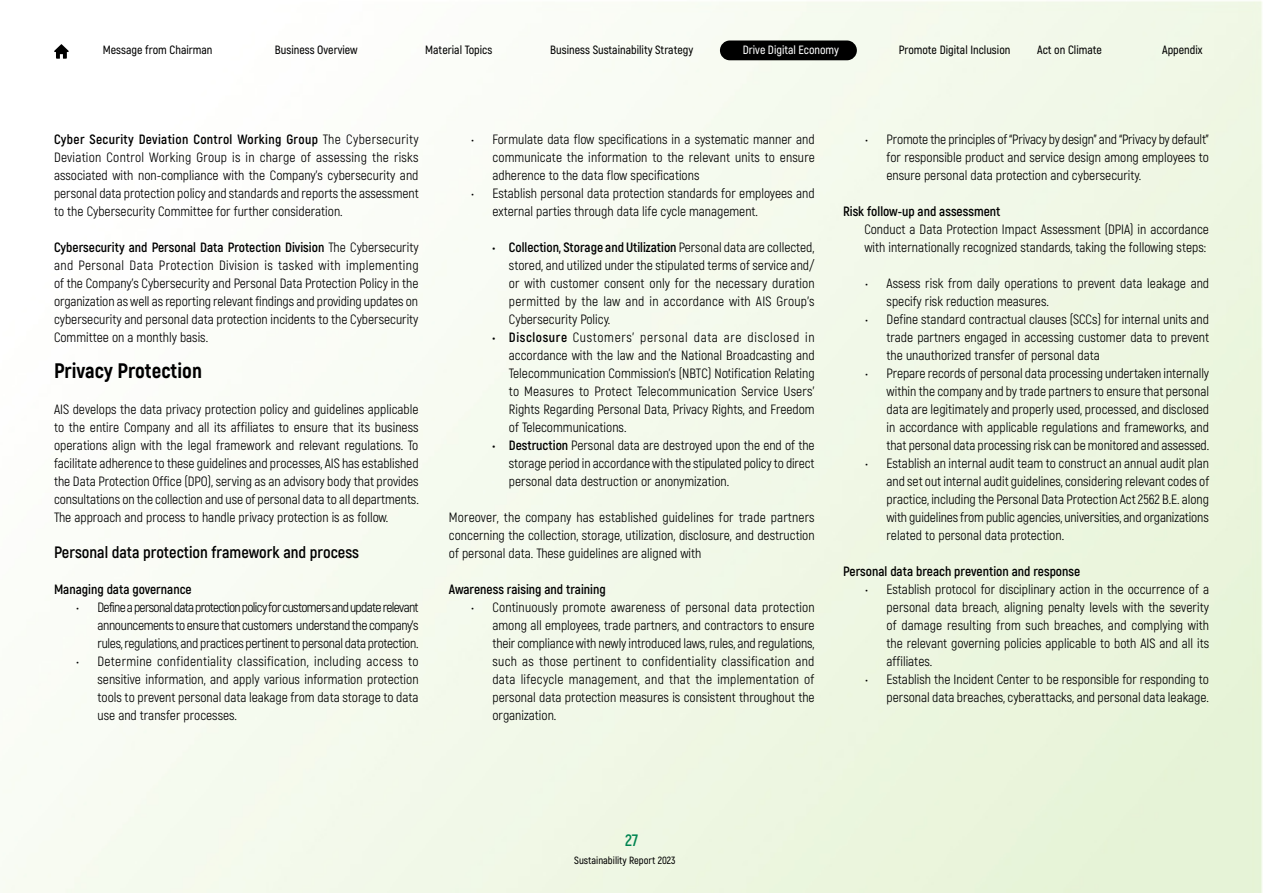
<style>
.page{position:relative;width:1263px;height:893px;background:#fff}
.page>*{position:absolute;margin:0;border:0;box-sizing:border-box;transform-origin:0 0}
.t1{font:800 21px "Akrobat";color:#000}
.t2{font:700 16.5px "Akrobat";color:#000}
.t3{font:700 16.5px "Akrobat";color:#008450}
.t4{font:13.5px/18px "Akrobat";color:#000;text-align:justify}
.t5{font:700 13.5px "Akrobat";color:#000}
.t6{font:600 12px "Akrobat";color:#000}
.t7{font:600 12px "Akrobat";color:#fff}
.t8{font:600 10.5px "Akrobat";color:#000}
.s1{font-weight:700}
</style>
<div class="page">
<svg style="left:54px;top:44px;width:15px;height:15px"></svg>
<div style="left:720px;top:41px;width:137px;height:19px;background:#000;border-radius:10px"></div>
<p class="t6" style="left:103px;top:42px;width:111px">Message from Chairman</p>
<p class="t6" style="left:275px;top:42px;width:84px">Business Overview</p>
<p class="t6" style="left:425px;top:42px;width:69px">Material Topics</p>
<p class="t6" style="left:550px;top:42px;width:145px">Business Sustainability Strategy</p>
<p class="t6" style="left:899px;top:42px;width:113px">Promote Digital Inclusion</p>
<p class="t6" style="left:1037px;top:42px;width:66px">Act on Climate</p>
<p class="t6" style="left:1162px;top:42px;width:42px">Appendix</p>
<p class="t7" style="left:743px;top:42px;width:98px">Drive Digital Economy</p>
<p class="t4" style="left:54px;top:130px;width:366px"><span class="s1">Cyber Security Deviation Control Working Group</span> The Cybersecurity Deviation Control Working Group is in charge of assessing the risks associated with non-compliance with the Company’s cybersecurity and personal data protection policy and standards and reports the assessment to the Cybersecurity Committee for further consideration.</p>
<p class="t4" style="left:54px;top:238px;width:366px"><span class="s1">Cybersecurity and Personal Data Protection Division</span> The Cybersecurity and Personal Data Protection Division is tasked with implementing of the Company’s Cybersecurity and Personal Data Protection Policy in the organization as well as reporting relevant findings and providing updates on cybersecurity and personal data protection incidents to the Cybersecurity Committee on a monthly basis.</p>
<h1 class="t1" style="left:54px;top:357px;width:149px">Privacy Protection</h1>
<p class="t4" style="left:54px;top:400px;width:366px">AIS develops the data privacy protection policy and guidelines applicable to the entire Company and all its affiliates to ensure that its business operations align with the legal framework and relevant regulations. To facilitate adherence to these guidelines and processes, AIS has established the Data Protection Office (DPO), serving as an advisory body that provides consultations on the collection and use of personal data to all departments.<br>The approach and process to handle privacy protection is as follow.</p>
<p class="t2" style="left:54px;top:542px;width:307px">Personal data protection framework and process</p>
<p class="t5" style="left:54px;top:581px;width:139px">Managing data governance</p>
<p class="t4" style="left:98px;top:598px;width:323px;text-indent:-21px">• Define a personal data protection policy for customers and update relevant announcements to ensure that customers understand the company’s rules, regulations, and practices pertinent to personal data protection.</p>
<p class="t4" style="left:98px;top:652px;width:323px;text-indent:-21px">• Determine confidentiality classification, including access to sensitive information, and apply various information protection tools to prevent personal data leakage from data storage to data use and transfer processes.</p>
<p class="t4" style="left:492px;top:130px;width:324px;text-indent:-21px">• Formulate data flow specifications in a systematic manner and communicate the information to the relevant units to ensure adherence to the data flow specifications</p>
<p class="t4" style="left:492px;top:184px;width:324px;text-indent:-21px">• Establish personal data protection standards for employees and external parties through data life cycle management.</p>
<p class="t4" style="left:509px;top:238px;width:307px;text-indent:-16px"><span class="s1">• Collection, Storage and Utilization</span> Personal data are collected, stored, and utilized under the stipulated terms of service and/ or with customer consent only for the necessary duration permitted by the law and in accordance with AIS Group’s Cybersecurity Policy.</p>
<p class="t4" style="left:509px;top:328px;width:307px;text-indent:-16px"><span class="s1">• Disclosure</span> Customers’ personal data are disclosed in accordance with the law and the National Broadcasting and Telecommunication Commission’s (NBTC) Notification Relating to Measures to Protect Telecommunication Service Users’ Rights Regarding Personal Data, Privacy Rights, and Freedom of Telecommunications.</p>
<p class="t4" style="left:509px;top:436px;width:307px;text-indent:-17px"><span class="s1">• Destruction</span> Personal data are destroyed upon the end of the storage period in accordance with the stipulated policy to direct personal data destruction or anonymization.</p>
<p class="t4" style="left:449px;top:508px;width:367px">Moreover, the company has established guidelines for trade partners concerning the collection, storage, utilization, disclosure, and destruction of personal data. These guidelines are aligned with</p>
<p class="t5" style="left:449px;top:581px;width:158px">Awareness raising and training</p>
<p class="t4" style="left:492px;top:598px;width:324px;text-indent:-21px">• Continuously promote awareness of personal data protection among all employees, trade partners, and contractors to ensure their compliance with newly introduced laws, rules, and regulations, such as those pertinent to confidentiality classification and data lifecycle management, and that the implementation of personal data protection measures is consistent throughout the organization.</p>
<p class="t4" style="left:886px;top:130px;width:324px;text-indent:-21px">• Promote the principles of “Privacy by design” and “Privacy by default” for responsible product and service design among employees to ensure personal data protection and cybersecurity.</p>
<p class="t5" style="left:843px;top:203px;width:159px">Risk follow-up and assessment</p>
<p class="t4" style="left:864px;top:220px;width:346px">Conduct a Data Protection Impact Assessment (DPIA) in accordance with internationally recognized standards, taking the following steps:</p>
<p class="t4" style="left:886px;top:274px;width:324px;text-indent:-21px">• Assess risk from daily operations to prevent data leakage and specify risk reduction measures.</p>
<p class="t4" style="left:886px;top:310px;width:324px;text-indent:-21px">• Define standard contractual clauses (SCCs) for internal units and trade partners engaged in accessing customer data to prevent the unauthorized transfer of personal data</p>
<p class="t4" style="left:886px;top:364px;width:324px;text-indent:-21px">• Prepare records of personal data processing undertaken internally within the company and by trade partners to ensure that personal data are legitimately and properly used, processed, and disclosed in accordance with applicable regulations and frameworks, and that personal data processing risk can be monitored and assessed.</p>
<p class="t4" style="left:886px;top:454px;width:324px;text-indent:-21px">• Establish an internal audit team to construct an annual audit plan and set out internal audit guidelines, considering relevant codes of practice, including the Personal Data Protection Act 2562 B.E. along with guidelines from public agencies, universities, and organizations related to personal data protection.</p>
<p class="t5" style="left:843px;top:563px;width:239px">Personal data breach prevention and response</p>
<p class="t4" style="left:886px;top:580px;width:324px;text-indent:-21px">• Establish protocol for disciplinary action in the occurrence of a personal data breach, aligning penalty levels with the severity of damage resulting from such breaches, and complying with the relevant governing policies applicable to both AIS and all its affiliates.</p>
<p class="t4" style="left:865px;top:670px;width:345px;text-align:right">• Establish the Incident Center to be responsible for responding to personal data breaches, cyberattacks, and personal data leakage.</p>
<p class="t3" style="left:625px;top:830px;width:15px">27</p>
<p class="t8" style="left:574px;top:854px;width:103px">Sustainability Report 2023</p>
</div>
